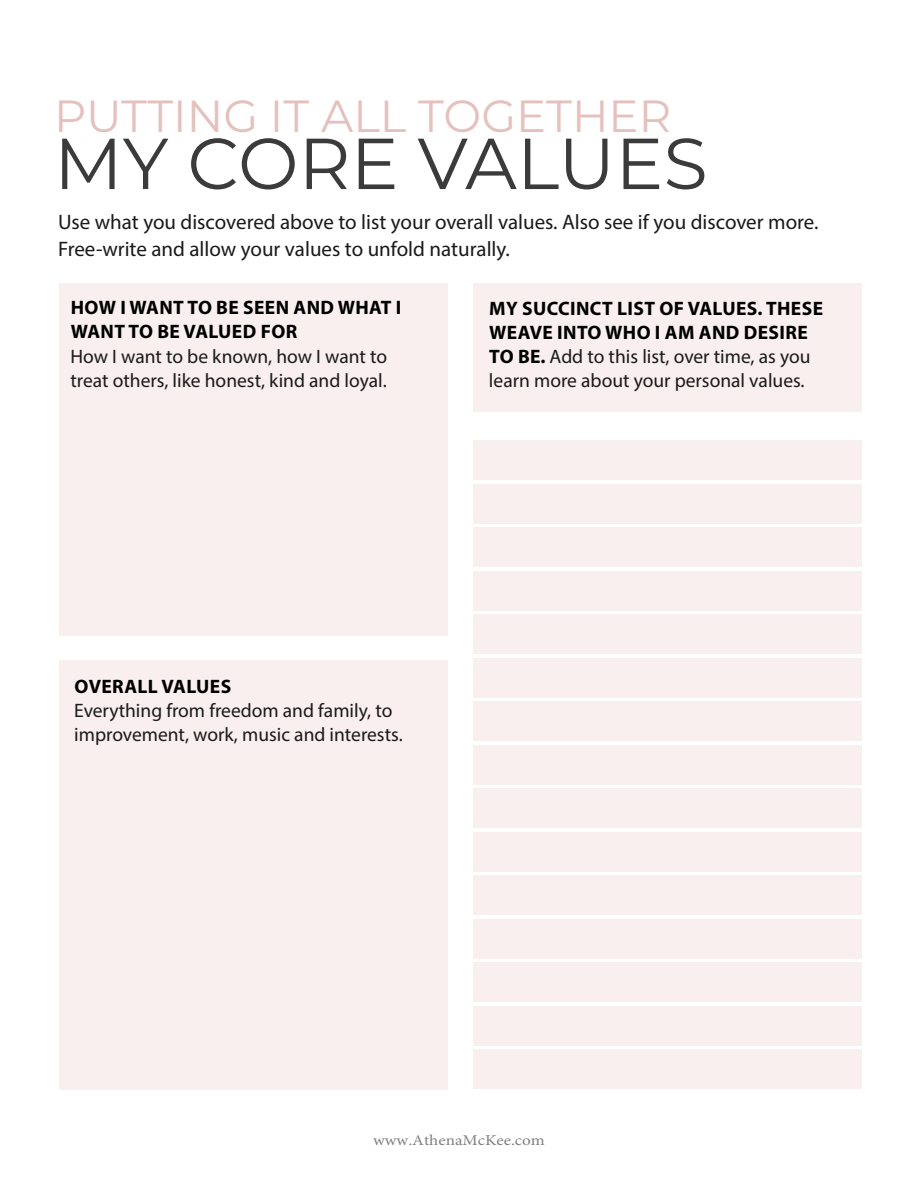
<style>
.page{position:relative;width:918px;height:1188px;background:#fff}
.page>*{position:absolute;margin:0;border:0;box-sizing:border-box;transform-origin:0 0}
.t1{font:72px "Montserrat";color:#3c3b3b}
.t2{font:45px "Montserrat";color:#e5c1bd}
.t3{font:21px/27px "Myriad Pro";color:#1a1a1a}
.t4{font:19.5px/24px "Myriad Pro";color:#1a1a1a}
.t5{font:700 19.5px/24px "Myriad Pro";letter-spacing:.02em;color:#000}
.t6{font:15px "Minion Pro";color:#808080;scale:1.14 1}
.s1{font-weight:700;color:#000}
</style>
<div class="page">
<div style="left:59px;top:284px;width:389px;height:352px;background:#f9efee"></div>
<div style="left:473px;top:284px;width:389px;height:128px;background:#f9efee"></div>
<div style="left:59px;top:660px;width:389px;height:429px;background:#f9efee"></div>
<div style="left:473px;top:441px;width:389px;height:39px;background:#f9efee"></div>
<div style="left:473px;top:484px;width:389px;height:40px;background:#f9efee"></div>
<div style="left:473px;top:528px;width:389px;height:39px;background:#f9efee"></div>
<div style="left:473px;top:571px;width:389px;height:40px;background:#f9efee"></div>
<div style="left:473px;top:615px;width:389px;height:39px;background:#f9efee"></div>
<div style="left:473px;top:658px;width:389px;height:40px;background:#f9efee"></div>
<div style="left:473px;top:702px;width:389px;height:39px;background:#f9efee"></div>
<div style="left:473px;top:745px;width:389px;height:40px;background:#f9efee"></div>
<div style="left:473px;top:789px;width:389px;height:39px;background:#f9efee"></div>
<div style="left:473px;top:832px;width:389px;height:40px;background:#f9efee"></div>
<div style="left:473px;top:876px;width:389px;height:39px;background:#f9efee"></div>
<div style="left:473px;top:919px;width:389px;height:40px;background:#f9efee"></div>
<div style="left:473px;top:963px;width:389px;height:39px;background:#f9efee"></div>
<div style="left:473px;top:1006px;width:389px;height:40px;background:#f9efee"></div>
<div style="left:473px;top:1050px;width:389px;height:39px;background:#f9efee"></div>
<h2 class="t2" style="left:54px;top:85px;width:619px">PUTTING IT ALL TOGETHER</h2>
<h1 class="t1" style="left:54px;top:114px;width:655px">MY CORE VALUES</h1>
<p class="t3" style="left:58px;top:208px;width:762px">Use what you discovered above to list your overall values. Also see if you discover more.<br>Free-write and allow your values to unfold naturally.</p>
<p class="t5" style="left:71px;top:295px;width:332px">HOW I WANT TO BE SEEN AND WHAT I<br>WANT TO BE VALUED FOR</p>
<p class="t4" style="left:70px;top:344px;width:318px">How I want to be known, how I want to treat others, like honest, kind and loyal.</p>
<p class="t4" style="left:489px;top:296px;width:336px"><span class="s1">MY SUCCINCT LIST OF VALUES. THESE WEAVE INTO WHO I AM AND DESIRE TO BE.</span> Add to this list, over time, as you learn more about your personal values.</p>
<p class="t5" style="left:74px;top:674px;width:158px">OVERALL VALUES</p>
<p class="t4" style="left:74px;top:698px;width:330px">Everything from freedom and family, to improvement, work, music and interests.</p>
<p class="t6" style="left:373px;top:1130px;width:152px">www.AthenaMcKee.com</p>
</div>
